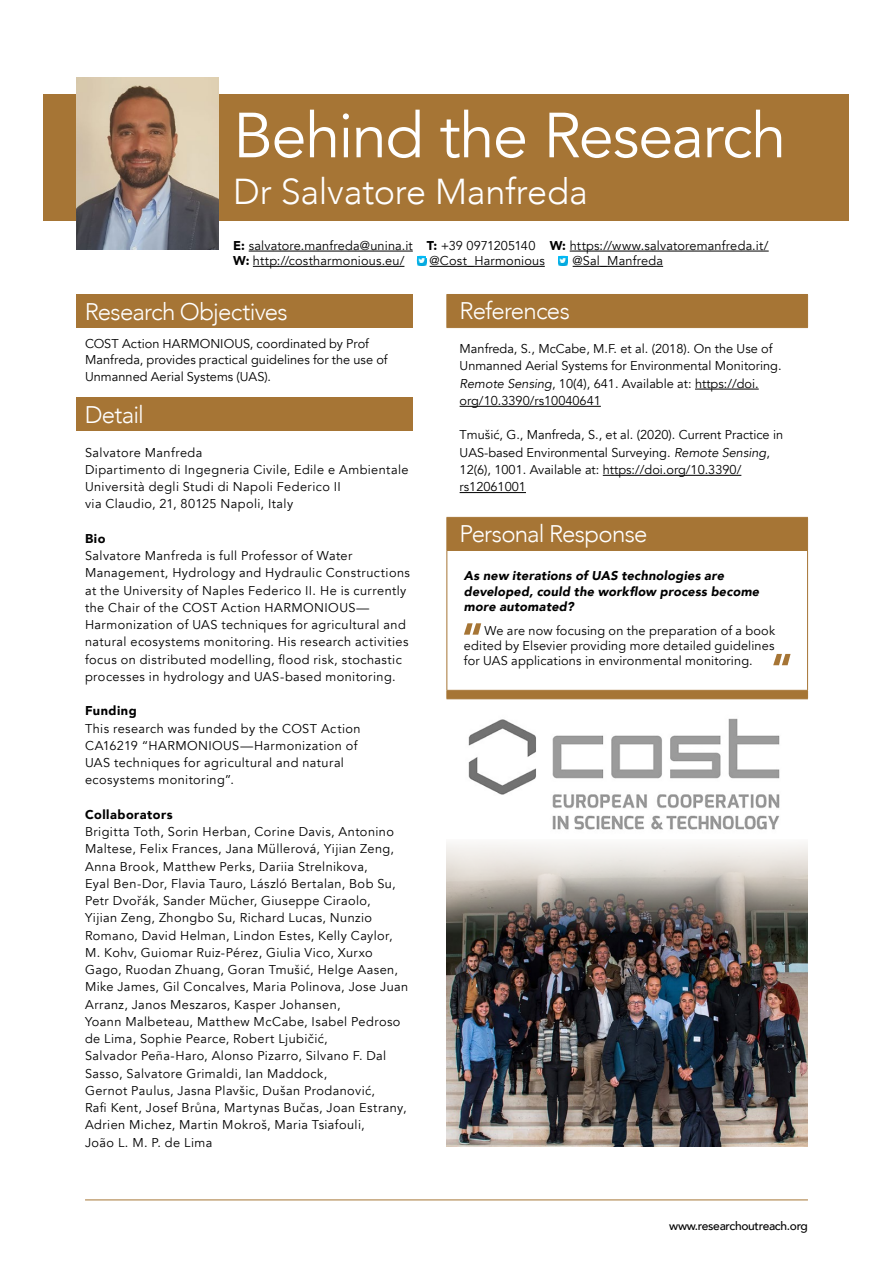
<style>
.page{position:relative;width:893px;height:1263px;background:#fff}
.page>*{position:absolute;margin:0;border:0;box-sizing:border-box;transform-origin:0 0}
.t1{font:63px "Avenir";letter-spacing:-.02em;color:#fff}
.t2{font:300 36px "Avenir";letter-spacing:-.005em;color:#fff}
.t3{font:300 24px "Avenir";letter-spacing:-.03em;color:#fff}
.t4{font:12.75px/17.2px "Avenir";letter-spacing:.03em;color:#000}
.t5{font:12.75px/17.2px "Avenir";color:#000}
.t6{font:12.75px/16.5px "Avenir";letter-spacing:.005em;color:#000}
.t7{font:italic 900 12.75px/15.3px "Avenir";letter-spacing:.015em;color:#000}
.t8{font:900 12.75px "Avenir";letter-spacing:.04em;color:#000}
.t9{font:500 12px "Avenir";letter-spacing:-.025em;color:#000}
.s1{font-weight:900}
.s2{font-style:italic}
</style>
<div class="page">
<hr style="left:85px;top:1199px;width:723px;height:1px;background:#a67535">
<div style="left:44px;top:94px;width:805px;height:127px;background:#a67535"></div>
<img style="left:468px;top:718px;width:312px;height:112px">
<img style="left:76px;top:77px;width:142px;height:173px">
<div style="left:76px;top:398px;width:336px;height:33px;background:#a67535"></div>
<div style="left:76px;top:294px;width:336px;height:33px;background:#a67535"></div>
<div style="left:447px;top:295px;width:360px;height:403px;background:#a67535"></div>
<svg style="left:447px;top:328px;width:360px;height:362px"></svg>
<hr style="left:446px;top:295px;width:1px;height:32px;background:#a67535">
<hr style="left:446px;top:294px;width:362px;height:1px;background:#a67535">
<hr style="left:807px;top:295px;width:1px;height:32px;background:#a67535">
<hr style="left:446px;top:327px;width:362px;height:1px;background:#a67535">
<hr style="left:446px;top:518px;width:1px;height:32px;background:#a67535">
<hr style="left:446px;top:517px;width:362px;height:1px;background:#a67535">
<hr style="left:807px;top:518px;width:1px;height:32px;background:#a67535">
<hr style="left:446px;top:551px;width:1px;height:139px;background:#a67535">
<hr style="left:446px;top:550px;width:362px;height:1px;background:#a67535">
<hr style="left:807px;top:551px;width:1px;height:139px;background:#a67535">
<hr style="left:446px;top:690px;width:362px;height:1px;background:#a67535">
<hr style="left:446px;top:698px;width:362px;height:1px;background:#a67535">
<hr style="left:695px;top:389px;width:64px;height:1px;background:#000">
<hr style="left:460px;top:406px;width:141px;height:1px;background:#000">
<hr style="left:603px;top:475px;width:138px;height:1px;background:#000">
<hr style="left:460px;top:492px;width:66px;height:1px;background:#000">
<svg style="left:464px;top:623px;width:17px;height:12px"></svg>
<svg style="left:773px;top:654px;width:17px;height:11px"></svg>
<hr style="left:249px;top:251px;width:164px;height:1px;background:#000">
<hr style="left:570px;top:251px;width:199px;height:1px;background:#000">
<hr style="left:253px;top:266px;width:151px;height:1px;background:#000">
<hr style="left:430px;top:266px;width:115px;height:1px;background:#000">
<hr style="left:573px;top:266px;width:90px;height:1px;background:#000">
<img style="left:446px;top:843px;width:362px;height:304px">
<svg style="left:417px;top:256px;width:9px;height:9px"></svg>
<svg style="left:558px;top:256px;width:10px;height:9px"></svg>
<h1 class="t1" style="left:233px;top:98px;width:555px">Behind the Research</h1>
<h2 class="t2" style="left:233px;top:170px;width:356px">Dr Salvatore Manfreda</h2>
<p class="t4" style="left:233px;top:238px;width:537px;line-height:15.3px"><span class="s1">E:</span> salvatore.manfreda@unina.it <span class="s1">T:</span> +39 0971205140 <span class="s1">W:</span> https://www.salvatoremanfreda.it/<br><span class="s1">W:</span> http://costharmonious.eu/</p>
<p class="t4" style="left:429px;top:252px;width:117px">@Cost_Harmonious</p>
<p class="t4" style="left:573px;top:252px;width:92px">@Sal_Manfreda</p>
<h3 class="t3" style="left:85px;top:297px;width:204px">Research Objectives</h3>
<p class="t6" style="left:85px;top:336px;width:304px">COST Action HARMONIOUS, coordinated by Prof<br>Manfreda, provides practical guidelines for the use of<br>Unmanned Aerial Systems (UAS).</p>
<h3 class="t3" style="left:85px;top:401px;width:61px">Detail</h3>
<p class="t4" style="left:85px;top:444px;width:325px">Salvatore Manfreda<br>Dipartimento di Ingegneria Civile, Edile e Ambientale Università degli Studi di Napoli Federico II<br>via Claudio, 21, 80125 Napoli, Italy</p>
<p class="t8" style="left:85px;top:527px;width:22px">Bio</p>
<p class="t4" style="left:85px;top:547px;width:326px">Salvatore Manfreda is full Professor of Water Management, Hydrology and Hydraulic Constructions at the University of Naples Federico II. He is currently the Chair of the COST Action HARMONIOUS— Harmonization of UAS techniques for agricultural and natural ecosystems monitoring. His research activities focus on distributed modelling, flood risk, stochastic processes in hydrology and UAS-based monitoring.</p>
<p class="t8" style="left:85px;top:700px;width:53px">Funding</p>
<p class="t4" style="left:85px;top:720px;width:277px">This research was funded by the COST Action CA16219 “HARMONIOUS—Harmonization of UAS techniques for agricultural and natural ecosystems monitoring”.</p>
<p class="t8" style="left:85px;top:803px;width:89px">Collaborators</p>
<p class="t4" style="left:85px;top:823px;width:325px">Brigitta Toth, Sorin Herban, Corine Davis, Antonino Maltese, Felix Frances, Jana Müllerová, Yijian Zeng, Anna Brook, Matthew Perks, Dariia Strelnikova,<br>Eyal Ben-Dor, Flavia Tauro, László Bertalan, Bob Su, Petr Dvořák, Sander Mücher, Giuseppe Ciraolo,<br>Yijian Zeng, Zhongbo Su, Richard Lucas, Nunzio Romano, David Helman, Lindon Estes, Kelly Caylor, M. Kohv, Guiomar Ruiz-Pérez, Giulia Vico, Xurxo Gago, Ruodan Zhuang, Goran Tmušić, Helge Aasen, Mike James, Gil Concalves, Maria Polinova, Jose Juan Arranz, Janos Meszaros, Kasper Johansen,<br>Yoann Malbeteau, Matthew McCabe, Isabel Pedroso de Lima, Sophie Pearce, Robert Ljubičić,<br>Salvador Peña-Haro, Alonso Pizarro, Silvano F. Dal Sasso, Salvatore Grimaldi, Ian Maddock,<br>Gernot Paulus, Jasna Plavšic, Dušan Prodanović,<br>Rafi Kent, Josef Brůna, Martynas Bučas, Joan Estrany, Adrien Michez, Martin Mokroš, Maria Tsiafouli,<br>João L. M. P. de Lima</p>
<h3 class="t3" style="left:460px;top:296px;width:112px">References</h3>
<p class="t5" style="left:460px;top:340px;width:323px">Manfreda, S., McCabe, M.F. et al. (2018). On the Use of Unmanned Aerial Systems for Environmental Monitoring.<br><span class="s2">Remote Sensing</span>, 10(4), 641. Available at: https://doi. org/10.3390/rs10040641</p>
<p class="t5" style="left:460px;top:426px;width:325px">Tmušić, G., Manfreda, S., et al. (2020). Current Practice in UAS-based Environmental Surveying. <span class="s2">Remote Sensing</span>, 12(6), 1001. Available at: https://doi.org/10.3390/ rs12061001</p>
<h3 class="t3" style="left:460px;top:519px;width:189px">Personal Response</h3>
<p class="t7" style="left:464px;top:568px;width:297px">As new iterations of UAS technologies are developed, could the workflow process become more automated?</p>
<p class="t4" style="left:464px;top:623px;width:313px;line-height:15.3px;text-align:justify;text-indent:21px">We are now focusing on the preparation of a book edited by Elsevier providing more detailed guidelines for UAS applications in environmental monitoring.</p>
<p class="t9" style="left:669px;top:1215px;width:140px">www.researchoutreach.org</p>
</div>
